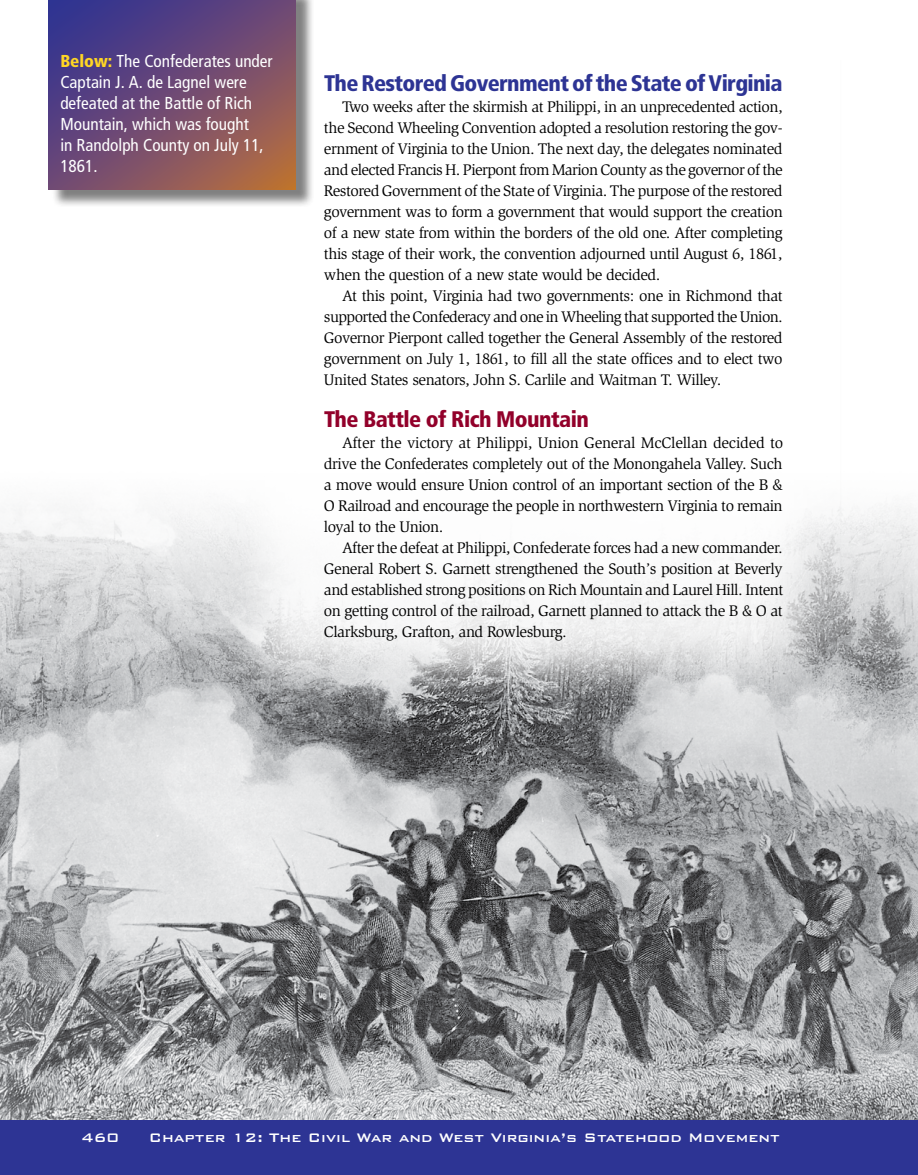
<style>
.page{position:relative;width:918px;height:1175px;background:#fff}
.page>*{position:absolute;margin:0;border:0;box-sizing:border-box;transform-origin:0 0}
.t1{font:900 condensed 22.5px "Frutiger";letter-spacing:-.03em;color:#2d3494}
.t2{font:900 condensed 22.5px "Frutiger";letter-spacing:-.025em;color:#92002a}
.t3{font:condensed 17.25px/21px "Frutiger";color:#fff}
.t4{font:500 16.5px "Bank Gothic BT";color:#fff}
.t5{font:15.75px/21px "Slimbach";letter-spacing:-.03em;color:#000;text-align:justify}
.s1{font-weight:900;color:#ffd624}
</style>
<div class="page">
<img style="left:0;top:506px;width:918px;height:614px">
<img style="left:208px;top:506px;width:648px;height:262px">
<div style="left:0;top:1120px;width:918px;height:54px;background:#2d3494"></div>
<div style="left:51px;top:0;width:263px;height:208px;background:#000;opacity:.5"></div>
<svg style="left:49px;top:0;width:247px;height:189px;background:#6f4b70"></svg>
<p class="t3" style="left:60px;top:51px;width:214px"><span class="s1">Below:</span> The Confederates under<br>Captain J. A. de Lagnel were defeated at the Battle of Rich<br>Mountain, which was fought<br>in Randolph County on July 11,<br>1861.</p>
<h1 class="t1" style="left:324px;top:70px;width:460px">The Restored Government of the State of Virginia</h1>
<p class="t5" style="left:324px;top:96px;width:460px;text-indent:18px">Two weeks after the skirmish at Philippi, in an unprecedented action, the Second Wheeling Convention adopted a resolution restoring the gov&shy;ernment of Virginia to the Union. The next day, the delegates nominated and elected Francis H. Pierpont from Marion County as the governor of the Restored Government of the State of Virginia. The purpose of the restored government was to form a government that would support the creation of a new state from within the borders of the old one. After completing this stage of their work, the convention adjourned until August 6, 1861, when the question of a new state would be decided.</p>
<p class="t5" style="left:324px;top:285px;width:460px;text-indent:18px">At this point, Virginia had two governments: one in Richmond that supported the Confederacy and one in Wheeling that supported the Union.<br>Governor Pierpont called together the General Assembly of the restored government on July 1, 1861, to fill all the state offices and to elect two United States senators, John S. Carlile and Waitman T. Willey.</p>
<h1 class="t2" style="left:324px;top:406px;width:266px">The Battle of Rich Mountain</h1>
<p class="t5" style="left:324px;top:432px;width:461px;text-indent:18px">After the victory at Philippi, Union General McClellan decided to drive the Confederates completely out of the Monongahela Valley. Such a move would ensure Union control of an important section of the B &amp; O Railroad and encourage the people in northwestern Virginia to remain loyal to the Union.</p>
<p class="t5" style="left:324px;top:537px;width:461px;text-indent:18px">After the defeat at Philippi, Confederate forces had a new commander.<br>General Robert S. Garnett strengthened the South’s position at Beverly and established strong positions on Rich Mountain and Laurel Hill. Intent on getting control of the railroad, Garnett planned to attack the B &amp; O at Clarksburg, Grafton, and Rowlesburg.</p>
<p class="t4" style="left:81px;top:1128px;width:40px">460</p>
<p class="t4" style="left:149px;top:1128px;width:633px">Chapter 12: The Civil War and West Virginia’s Statehood M ovement</p>
</div>
